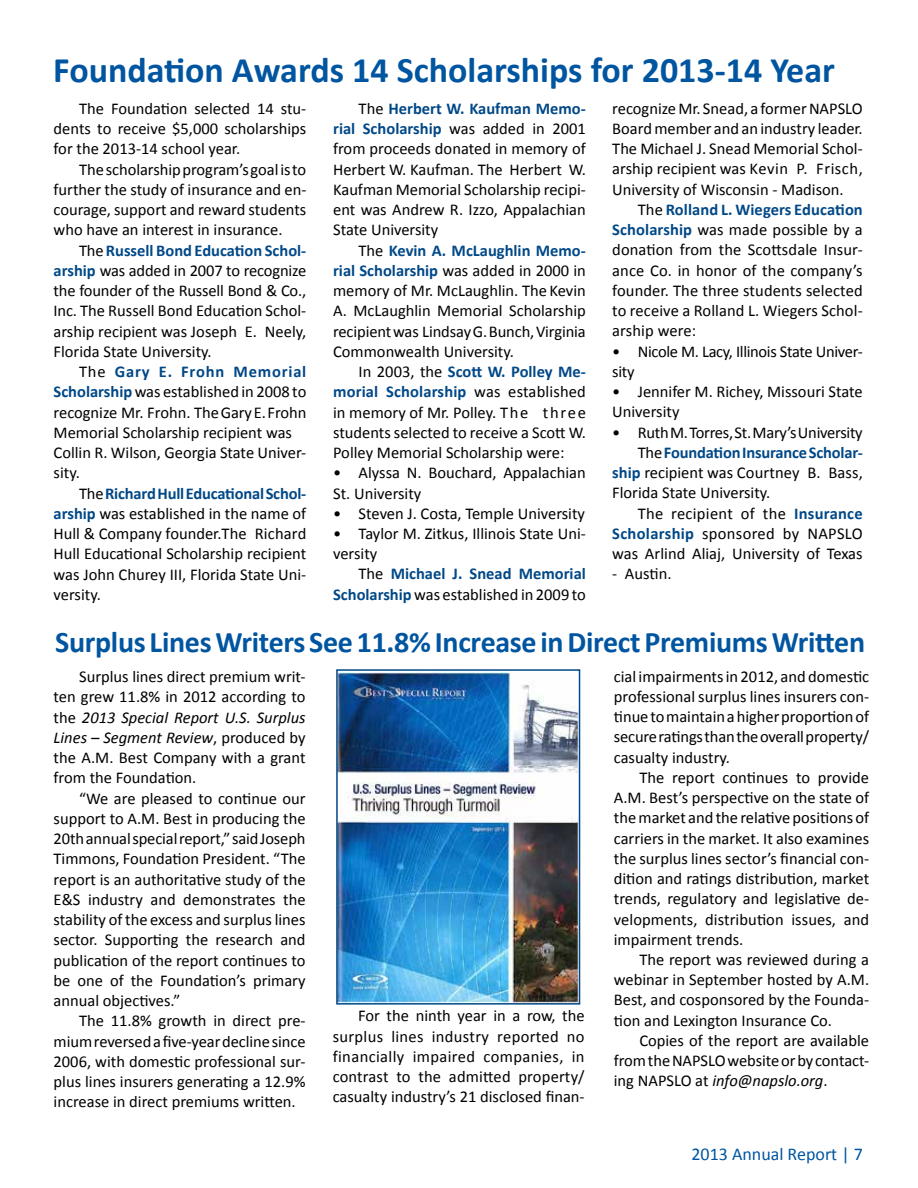
<style>
.page{position:relative;width:918px;height:1188px;background:#fff}
.page>*{position:absolute;margin:0;border:0;box-sizing:border-box;transform-origin:0 0}
.t1{font:700 36px "Calibri";color:#0055a1}
.t2{font:700 30px "Calibri";letter-spacing:-.01em;color:#0055a1}
.t3{font:18px "Calibri";color:#0055a1}
.t4{font:16.5px/20.2px "Calibri";color:#000;text-align:justify}
.t5{font:700 16.5px/20.2px "Calibri";letter-spacing:-.01em;color:#004887;text-align:right}
.t6{font:16.5px "Calibri";letter-spacing:.02em;color:#000}
.t7{font:16.5px/20.2px "Calibri";letter-spacing:-.02em;color:#000}
.s1{font-weight:700;color:#004887}
.s2{font-weight:400;color:#000}
.s3{font-style:italic}
</style>
<div class="page">
<img style="left:339px;top:672px;width:238px;height:330px">
<div style="left:336px;top:669px;width:244px;height:336px;border:2px solid #004887"></div>
<h1 class="t1" style="left:53px;top:47px;width:783px">Foundation Awards 14 Scholarships for 2013-14 Year</h1>
<p class="t4" style="left:54px;top:98px;width:254px;text-indent:25px">The Foundation selected 14 stu&shy;dents to receive $5,000 scholarships for the 2013-14 school year.</p>
<p class="t4" style="left:54px;top:158px;width:254px;text-indent:25px">The scholarship program’s goal is to further the study of insurance and en&shy;courage, support and reward students who have an interest in insurance.</p>
<p class="t4" style="left:54px;top:239px;width:254px;text-indent:26px">The <span class="s1">Russell Bond Education Schol&shy;arship</span> was added in 2007 to recognize the founder of the Russell Bond &amp; Co., Inc. The Russell Bond Education Schol&shy;arship recipient was Joseph E. Neely, Florida State University.</p>
<p class="t4" style="left:54px;top:361px;width:254px;text-align:left;text-indent:25px">The <span class="s1">Gary E. Frohn Memorial<br>Scholarship</span> was established in 2008 to recognize Mr. Frohn. The Gary E. Frohn<br>Memorial Scholarship recipient was<br>Collin R. Wilson, Georgia State Univer&shy;sity.</p>
<p class="t4" style="left:54px;top:482px;width:254px;text-indent:25px">The <span class="s1">Richard Hull Educational Schol&shy;arship</span> was established in the name of Hull &amp; Company founder.The Richard Hull Educational Scholarship recipient was John Churey III, Florida State Uni&shy;versity.</p>
<p class="t4" style="left:333px;top:97px;width:254px;text-indent:26px">The <span class="s1">Herbert W. Kaufman Memo&shy;rial Scholarship</span> was added in 2001 from proceeds donated in memory of Herbert W. Kaufman. The Herbert W.<br>Kaufman Memorial Scholarship recipi&shy;ent was Andrew R. Izzo, Appalachian State University</p>
<p class="t4" style="left:333px;top:239px;width:254px;text-indent:25px">The <span class="s1">Kevin A. McLaughlin Memo&shy;rial Scholarship</span> was added in 2000 in memory of Mr. McLaughlin. The Kevin A. McLaughlin Memorial Scholarship recipient was Lindsay G. Bunch, Virginia Commonwealth University.</p>
<p class="t4" style="left:333px;top:361px;width:254px;text-indent:25px">In 2003, the <span class="s1">Scott W. Polley Me&shy;morial Scholarship</span> was established in memory of Mr. Polley. The three students selected to receive a Scott W.<br>Polley Memorial Scholarship were:</p>
<p class="t4" style="left:333px;top:462px;width:254px">• Alyssa N. Bouchard, Appalachian<br>St. University</p>
<p class="t4" style="left:333px;top:502px;width:253px">• Steven J. Costa, Temple University</p>
<p class="t4" style="left:333px;top:523px;width:254px">• Taylor M. Zitkus, Illinois State Uni&shy;versity</p>
<p class="t5" style="left:333px;top:563px;width:254px"><span class="s2">The</span> Michael J. Snead Memorial<br>Scholarship <span class="s2">was established in 2009 to</span></p>
<p class="t4" style="left:612px;top:97px;width:252px">recognize Mr. Snead, a former NAPSLO Board member and an industry leader.<br>The Michael J. Snead Memorial Schol&shy;arship recipient was Kevin P. Frisch, University of Wisconsin - Madison.</p>
<p class="t4" style="left:612px;top:199px;width:252px;text-indent:25px">The <span class="s1">Rolland L. Wiegers Education Scholarship</span> was made possible by a donation from the Scottsdale Insur&shy;ance Co. in honor of the company’s founder. The three students selected to receive a Rolland L. Wiegers Schol&shy;arship were:</p>
<p class="t7" style="left:612px;top:340px;width:252px">• Nicole M. Lacy, Illinois State Univer&shy;sity</p>
<p class="t4" style="left:612px;top:381px;width:252px">• Jennifer M. Richey, Missouri State<br>University</p>
<p class="t4" style="left:612px;top:421px;width:252px">• Ruth M. Torres, St. Mary’s University</p>
<p class="t5" style="left:638px;top:442px;width:227px"><span class="s2">The</span> Foundation Insurance Scholar-</p>
<p class="t4" style="left:612px;top:462px;width:252px"><span class="s1">ship</span> recipient was Courtney B. Bass,</p>
<p class="t4" style="left:612px;top:482px;width:160px">Florida State University.</p>
<p class="t6" style="left:638px;top:503px;width:227px">The recipient of the <span class="s1">Insurance</span></p>
<p class="t6" style="left:612px;top:523px;width:252px"><span class="s1">Scholarship</span> sponsored by NAPSLO</p>
<p class="t4" style="left:612px;top:543px;width:252px">was Arlind Aliaj, University of Texas</p>
<p class="t4" style="left:612px;top:563px;width:61px">- Austin.</p>
<h2 class="t2" style="left:55px;top:623px;width:812px">Surplus Lines Writers See 11.8% Increase in Direct Premiums Written</h2>
<p class="t4" style="left:54px;top:666px;width:254px;text-indent:26px">Surplus lines direct premium writ&shy;ten grew 11.8% in 2012 according to the <span class="s3">2013 Special Report U.S. Surplus Lines – Segment Review</span>, produced by the A.M. Best Company with a grant from the Foundation.</p>
<p class="t4" style="left:54px;top:787px;width:254px;text-indent:25px">“We are pleased to continue our support to A.M. Best in producing the 20th annual special report,” said Joseph Timmons, Foundation President. “The report is an authoritative study of the E&amp;S industry and demonstrates the stability of the excess and surplus lines sector. Supporting the research and publication of the report continues to be one of the Foundation’s primary annual objectives.”</p>
<p class="t4" style="left:54px;top:1010px;width:254px;text-indent:26px">The 11.8% growth in direct pre&shy;mium reversed a five-year decline since 2006, with domestic professional sur&shy;plus lines insurers generating a 12.9% increase in direct premiums written.</p>
<p class="t4" style="left:333px;top:1005px;width:254px;text-indent:25px">For the ninth year in a row, the surplus lines industry reported no financially impaired companies, in contrast to the admitted property/ casualty industry’s 21 disclosed finan-</p>
<p class="t4" style="left:614px;top:665px;width:257px">cial impairments in 2012, and domestic professional surplus lines insurers con&shy;tinue to maintain a higher proportion of secure ratings than the overall property/ casualty industry.</p>
<p class="t4" style="left:614px;top:766px;width:257px;text-indent:25px">The report continues to provide A.M. Best’s perspective on the state of the market and the relative positions of carriers in the market. It also examines the surplus lines sector’s financial con&shy;dition and ratings distribution, market trends, regulatory and legislative de&shy;velopments, distribution issues, and impairment trends.</p>
<p class="t4" style="left:614px;top:949px;width:257px;text-indent:25px">The report was reviewed during a webinar in September hosted by A.M.<br>Best, and cosponsored by the Founda&shy;tion and Lexington Insurance Co.</p>
<p class="t4" style="left:614px;top:1030px;width:257px;text-indent:25px">Copies of the report are available from the NAPSLO website or by contact&shy;ing NAPSLO at <span class="s3">info@napslo.org</span>.</p>
<p class="t3" style="left:691px;top:1143px;width:173px">2013 Annual Report | 7</p>
</div>
